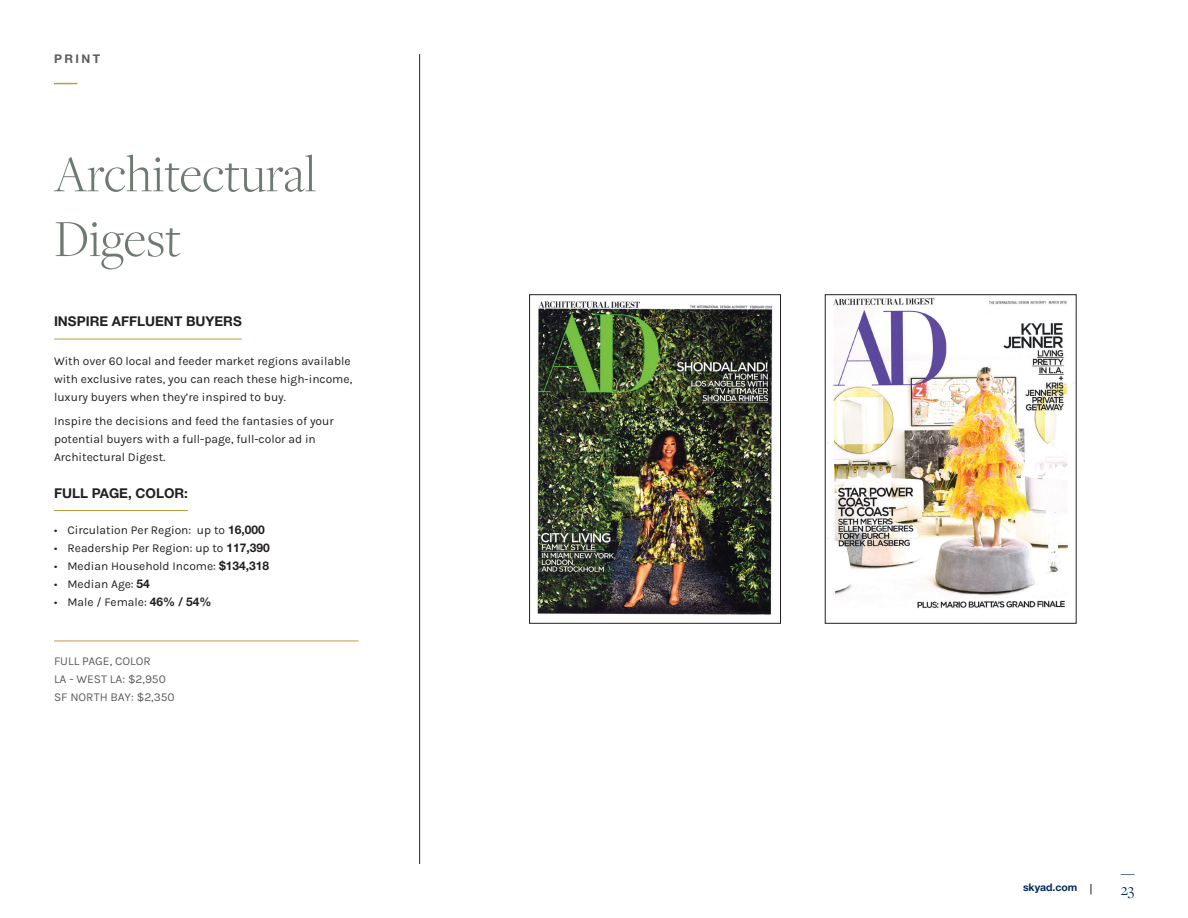
<style>
.page{position:relative;width:1188px;height:918px;background:#fff}
.page>*{position:absolute;margin:0;border:0;box-sizing:border-box;transform-origin:0 0}
.t1{font:300 54px/64.8px "Freight Disp Pro";color:#6d7a72}
.t2{font:16.5px "Freight Disp Pro";color:#00295c}
.t3{font:700 13.5px "Helvetica Neue LT Std";color:#231f20}
.t4{font:12px/18px "Karla";color:#231f20}
.t5{font:12px/18px "Karla";color:#5d5d5d}
.t6{font:700 12px "Helvetica Neue LT Std";letter-spacing:.2em;color:#5d5d5d}
.t7{font:700 10.5px "Helvetica Neue LT Std";color:#00295c}
.s1{font-family:"Helvetica Neue LT Std";font-weight:700}
</style>
<div class="page">
<svg style="left:54px;top:83px;width:23px;height:1px"></svg>
<svg style="left:1121px;top:874px;width:14px;height:1px"></svg>
<hr style="left:54px;top:339px;width:188px;height:1px;background:#c19b3d">
<hr style="left:54px;top:510px;width:134px;height:1px;background:#c19b3d">
<hr style="left:54px;top:641px;width:305px;height:1px;background:#c19b3d">
<hr style="left:419px;top:54px;width:1px;height:810px;background:#00295c">
<img style="left:537px;top:301px;width:236px;height:314px">
<div style="left:529px;top:294px;width:252px;height:330px;border:1px solid #231f20"></div>
<img style="left:827px;top:298px;width:246px;height:311px">
<div style="left:825px;top:294px;width:252px;height:330px;border:1px solid #231f20"></div>
<p class="t6" style="left:54px;top:51px;width:48px">PRINT</p>
<h1 class="t1" style="left:54px;top:140px;width:264px">Architectural<br>Digest</h1>
<p class="t3" style="left:54px;top:313px;width:189px">INSPIRE AFFLUENT BUYERS</p>
<p class="t4" style="left:54px;top:351px;width:300px">With over 60 local and feeder market regions available with exclusive rates, you can reach these high-income, luxury buyers when they’re inspired to buy.</p>
<p class="t4" style="left:54px;top:412px;width:281px">Inspire the decisions and feed the fantasies of your potential buyers with a full-page, full-color ad in<br>Architectural Digest.</p>
<p class="t3" style="left:54px;top:485px;width:136px">FULL PAGE, COLOR:</p>
<p class="t4" style="left:54px;top:521px;width:212px">• Circulation Per Region: up to <span class="s1">16,000</span></p>
<p class="t4" style="left:54px;top:539px;width:217px">• Readership Per Region: up to <span class="s1">117,390</span></p>
<p class="t4" style="left:54px;top:557px;width:217px">• Median Household Income: <span class="s1">$134,318</span></p>
<p class="t4" style="left:54px;top:575px;width:97px">• Median Age: <span class="s1">54</span></p>
<p class="t4" style="left:54px;top:592px;width:159px">• Male / Female: <span class="s1">46% / 54%</span></p>
<p class="t5" style="left:54px;top:652px;width:122px">FULL PAGE, COLOR<br>LA - WEST LA: $2,950<br>SF NORTH BAY: $2,350</p>
<p class="t7" style="left:1023px;top:881px;width:56px">skyad.com</p>
<h2 class="t2" style="left:1121px;top:879px;width:15px">23</h2>
</div>
